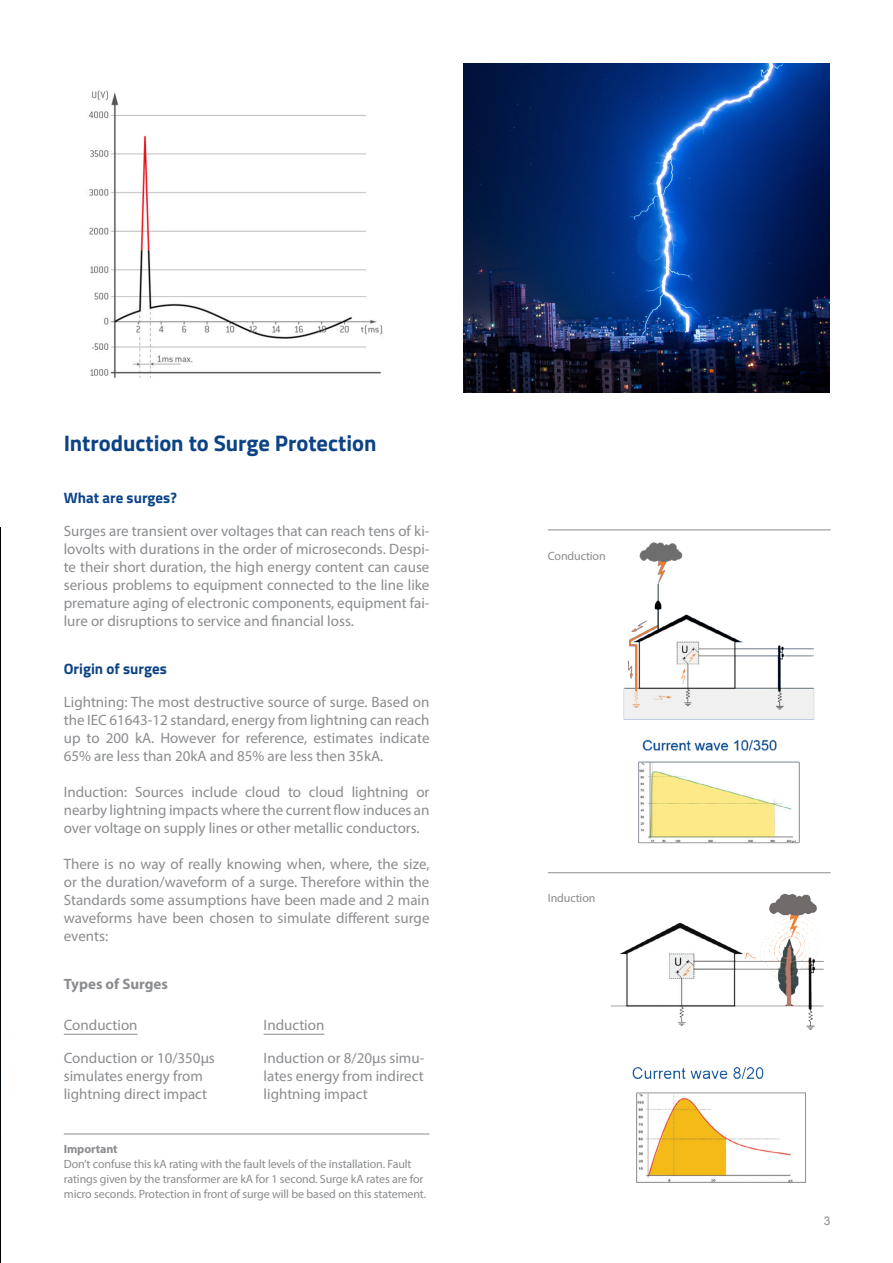
<style>
.page{position:relative;width:893px;height:1263px;background:#fff}
.page>*{position:absolute;margin:0;border:0;box-sizing:border-box;transform-origin:0 0}
.Heading_3_Bold_Blue{font:700 22.5px "Titillium";letter-spacing:-.005em;color:#0c4385}
.Body_1_Justified_Mai{font:15px/18px "Myriad Pro";color:#8a8c8f;text-align:justify}
.Heading_4_Bold_Blue{font:700 15px "Titillium";color:#0c4385}
.Heading_4_Regular_Gr{font:15px "Myriad Pro";color:#8a8c8f}
.Heading_4_Bold_Grey{font:700 15px "Myriad Pro";color:#8a8c8f}
.Body_Notes{font:12px/15px "Myriad Pro";letter-spacing:-.01em;color:#8a8c8f}
.Body_Notes-2{font:700 12px "Myriad Pro";letter-spacing:-.01em;color:#8a8c8f}
.t1{font:12px "Arial";color:#8a8c8f}
</style>
<div class="page">
<hr style="left:0;top:331px;width:1px;height:932px;background:#231f20">
<img style="left:88px;top:90px;width:295px;height:288px">
<img style="left:463px;top:64px;width:366px;height:328px">
<img style="left:623px;top:542px;width:192px;height:302px">
<img style="left:610px;top:893px;width:214px;height:137px">
<img style="left:632px;top:1067px;width:174px;height:116px">
<hr style="left:264px;top:1034px;width:60px;height:1px;background:#8a8c8f">
<hr style="left:64px;top:1034px;width:74px;height:1px;background:#8a8c8f">
<hr style="left:64px;top:1134px;width:365px;height:1px;background:#8a8c8f">
<hr style="left:548px;top:872px;width:283px;height:1px;background:#8a8c8f">
<hr style="left:548px;top:530px;width:283px;height:1px;background:#8a8c8f">
<p class="Heading_3_Bold_Blue" style="left:64px;top:426px;width:314px">Introduction to Surge Protection</p>
<p class="Heading_4_Bold_Blue" style="left:64px;top:487px;width:115px">What are surges?</p>
<p class="Body_1_Justified_Mai" style="left:64px;top:522px;width:367px">Surges are transient over voltages that can reach tens of ki&shy;lovolts with durations in the order of microseconds. Despi&shy;te their short duration, the high energy content can cause serious problems to equipment connected to the line like premature aging of electronic components, equipment fai&shy;lure or disruptions to service and financial loss.</p>
<p class="Heading_4_Bold_Blue" style="left:64px;top:658px;width:105px">Origin of surges</p>
<p class="Body_1_Justified_Mai" style="left:64px;top:693px;width:367px">Lightning: The most destructive source of surge. Based on the IEC 61643-12 standard, energy from lightning can reach up to 200 kA. However for reference, estimates indicate 65% are less than 20kA and 85% are less then 35kA.</p>
<p class="Body_1_Justified_Mai" style="left:64px;top:783px;width:367px">Induction: Sources include cloud to cloud lightning or nearby lightning impacts where the current flow induces an over voltage on supply lines or other metallic conductors.</p>
<p class="Body_1_Justified_Mai" style="left:64px;top:855px;width:367px">There is no way of really knowing when, where, the size, or the duration/waveform of a surge. Therefore within the Standards some assumptions have been made and 2 main waveforms have been chosen to simulate different surge events:</p>
<p class="Heading_4_Bold_Grey" style="left:64px;top:974px;width:106px">Types of Surges</p>
<p class="Heading_4_Regular_Gr" style="left:64px;top:1016px;width:75px">Conduction</p>
<p class="Body_1_Justified_Mai" style="left:64px;top:1049px;width:153px;text-align:left">Conduction or 10/350µs simulates energy from lightning direct impact</p>
<p class="Heading_4_Regular_Gr" style="left:264px;top:1016px;width:62px">Induction</p>
<p class="Body_1_Justified_Mai" style="left:264px;top:1049px;width:162px">Induction or 8/20µs simu&shy;lates energy from indirect lightning impact</p>
<p class="Body_Notes-2" style="left:64px;top:1141px;width:55px">Important</p>
<p class="Body_Notes" style="left:64px;top:1156px;width:364px">Don’t confuse this kA rating with the fault levels of the installation. Fault ratings given by the transformer are kA for 1 second. Surge kA rates are for micro seconds. Protection in front of surge will be based on this statement.</p>
<p class="Body_Notes" style="left:548px;top:548px;width:59px">Conduction</p>
<p class="Body_Notes" style="left:548px;top:890px;width:49px">Induction</p>
<p class="t1" style="left:824px;top:1213px;width:8px">3</p>
</div>
